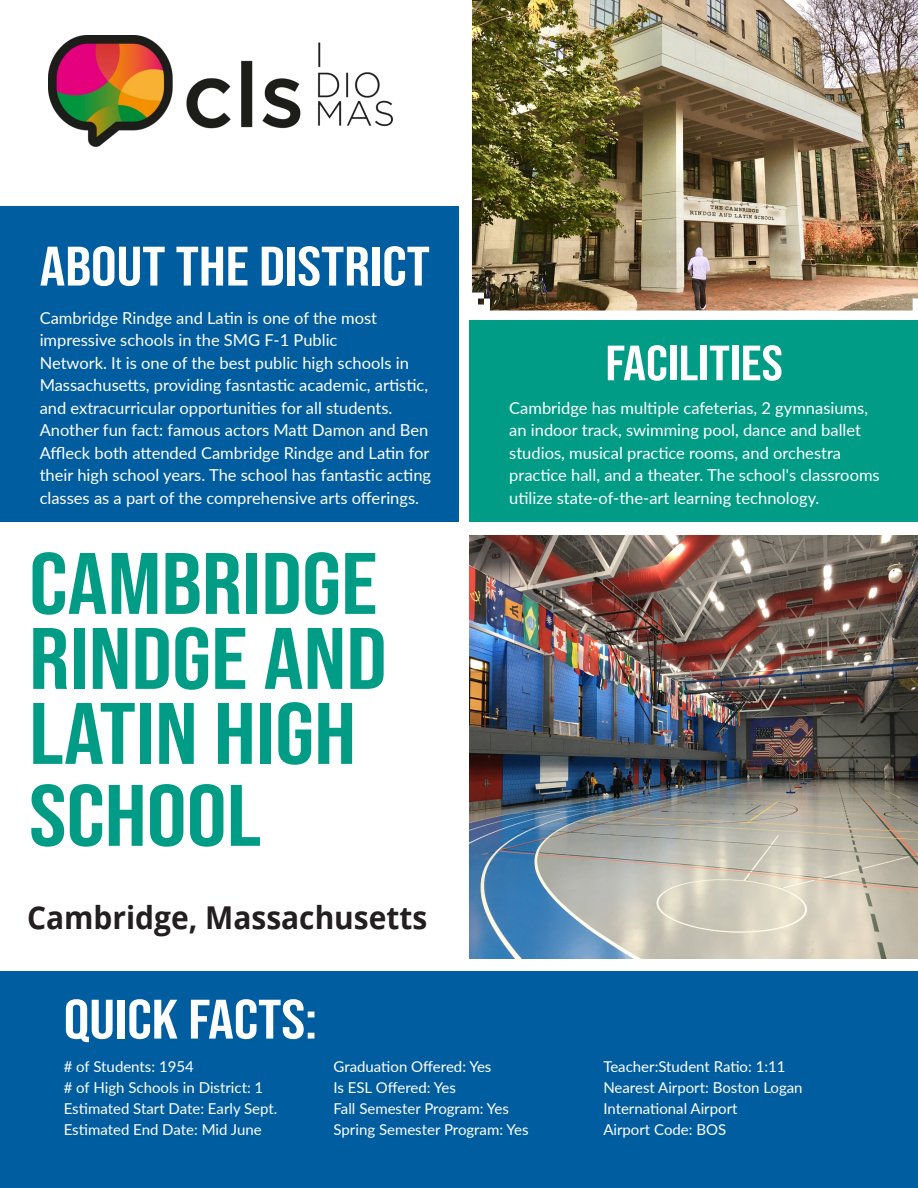
<style>
.page{position:relative;width:918px;height:1188px;background:#fff}
.page>*{position:absolute;margin:0;border:0;box-sizing:border-box;transform-origin:0 0}
.t1{font:87px/77.2px "Bebas Neue";color:#009c86;scale:1.15 1}
.t2{font:55.5px "Bebas Neue";color:#fff;scale:1.15 1}
.t3{font:49.5px "Bebas Neue";color:#fff;scale:1.15 1}
.t4{font:700 31.5px "Open Sans";color:#231f20;scale:.95 1}
.t5{font:16.5px/22.5px "Lato";color:#fff}
.t6{font:15px/21px "Lato";color:#fff}
</style>
<div class="page">
<div style="left:469px;top:320px;width:449px;height:202px;background:#009c86"></div>
<div style="left:0;top:206px;width:459px;height:316px;background:#005da0"></div>
<div style="left:0;top:971px;width:918px;height:217px;background:#005da0"></div>
<img style="left:472px;top:0;width:446px;height:311px">
<img style="left:469px;top:536px;width:449px;height:422px">
<img style="left:48px;top:35px;width:345px;height:112px">
<p class="t2" style="left:40px;top:235px;width:341px">ABOUT THE DISTRICT</p>
<p class="t5" style="left:40px;top:306px;width:393px">Cambridge Rindge and Latin is one of the most impressive schools in the SMG F-1 Public<br>Network. It is one of the best public high schools in Massachusetts, providing fasntastic academic, artistic, and extracurricular opportunities for all students.<br>Another fun fact: famous actors Matt Damon and Ben Affleck both attended Cambridge Rindge and Latin for their high school years. The school has fantastic acting classes as a part of the comprehensive arts offerings.</p>
<p class="t1" style="left:29px;top:544px;width:313px">CAMBRIDGE<br>RINDGE AND<br>LATIN HIGH<br>SCHOOL</p>
<p class="t4" style="left:27px;top:896px;width:423px">Cambridge, Massachusetts</p>
<p class="t3" style="left:605px;top:335px;width:156px">FACILITIES</p>
<p class="t5" style="left:509px;top:396px;width:372px">Cambridge has multiple cafeterias, 2 gymnasiums, an indoor track, swimming pool, dance and ballet studios, musical practice rooms, and orchestra practice hall, and a theater. The school's classrooms utilize state-of-the-art learning technology.</p>
<p class="t2" style="left:64px;top:988px;width:222px">QUICK FACTS:</p>
<p class="t6" style="left:64px;top:1055px;width:132px"># of Students: 1954</p>
<p class="t6" style="left:64px;top:1076px;width:201px"># of High Schools in District: 1</p>
<p class="t6" style="left:64px;top:1097px;width:215px">Estimated Start Date: Early Sept.</p>
<p class="t6" style="left:64px;top:1118px;width:199px">Estimated End Date: Mid June</p>
<p class="t6" style="left:334px;top:1055px;width:159px">Graduation Offered: Yes</p>
<p class="t6" style="left:334px;top:1076px;width:124px">Is ESL Offered: Yes</p>
<p class="t6" style="left:334px;top:1097px;width:177px">Fall Semester Program: Yes</p>
<p class="t6" style="left:334px;top:1118px;width:197px">Spring Semester Program: Yes</p>
<p class="t6" style="left:603px;top:1055px;width:184px">Teacher:Student Ratio: 1:11</p>
<p class="t6" style="left:603px;top:1076px;width:201px">Nearest Airport: Boston Logan<br>International Airport</p>
<p class="t6" style="left:603px;top:1118px;width:124px">Airport Code: BOS</p>
</div>
